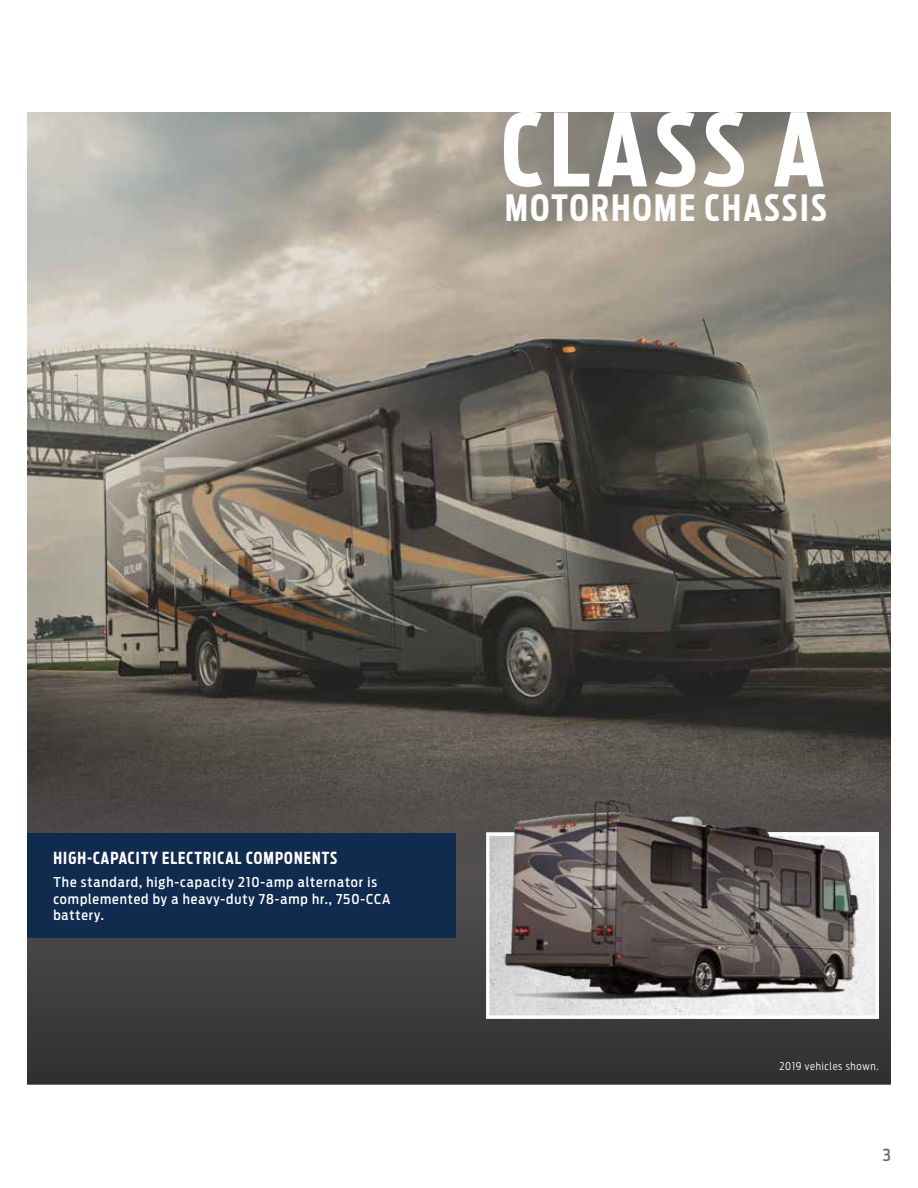
<style>
.page{position:relative;width:918px;height:1188px;background:#fff}
.page>*{position:absolute;margin:0;border:0;box-sizing:border-box;transform-origin:0 0}
.t1{font:700 99.9px "Ford Antenna Extra Cond";letter-spacing:.065em;color:#fff}
.t2{font:700 36px "Ford Antenna Extra Cond";letter-spacing:.07em;color:#fff}
.t3{font:700 16.5px "Ford Antenna Extra Cond";letter-spacing:.07em;color:#fff}
.t4{font:500 16.5px "Ford Antenna Cond";color:#6f6b6c}
.t5{font:500 13.5px/16.5px "Ford Antenna Cond";letter-spacing:.07em;color:#fff}
.t6{font:300 10.5px "Ford Antenna Cond";letter-spacing:.07em;color:#fff}
</style>
<div class="page">
<img style="left:27px;top:112px;width:864px;height:600px">
<svg style="left:27px;top:712px;width:864px;height:372px;background:#464341"></svg>
<div style="left:27px;top:833px;width:428px;height:105px;background:#102b4e"></div>
<div style="left:486px;top:833px;width:393px;height:185px;border:3px solid #fff"></div>
<img style="left:485px;top:786px;width:389px;height:227px">
<h2 class="t1" style="left:502px;top:63px;width:324px">CLASS A</h2>
<h2 class="t2" style="left:505px;top:176px;width:323px">MOTORHOME CHASSIS</h2>
<h3 class="t3" style="left:53px;top:843px;width:286px">HIGH-CAPACITY ELECTRICAL COMPONENTS</h3>
<p class="t5" style="left:53px;top:872px;width:338px">The standard, high-capacity 210-amp alternator is complemented by a heavy-duty 78-amp hr., 750-CCA battery.</p>
<p class="t6" style="left:780px;top:1057px;width:101px">2019 vehicles shown.</p>
<p class="t4" style="left:883px;top:1140px;width:10px">3</p>
</div>
